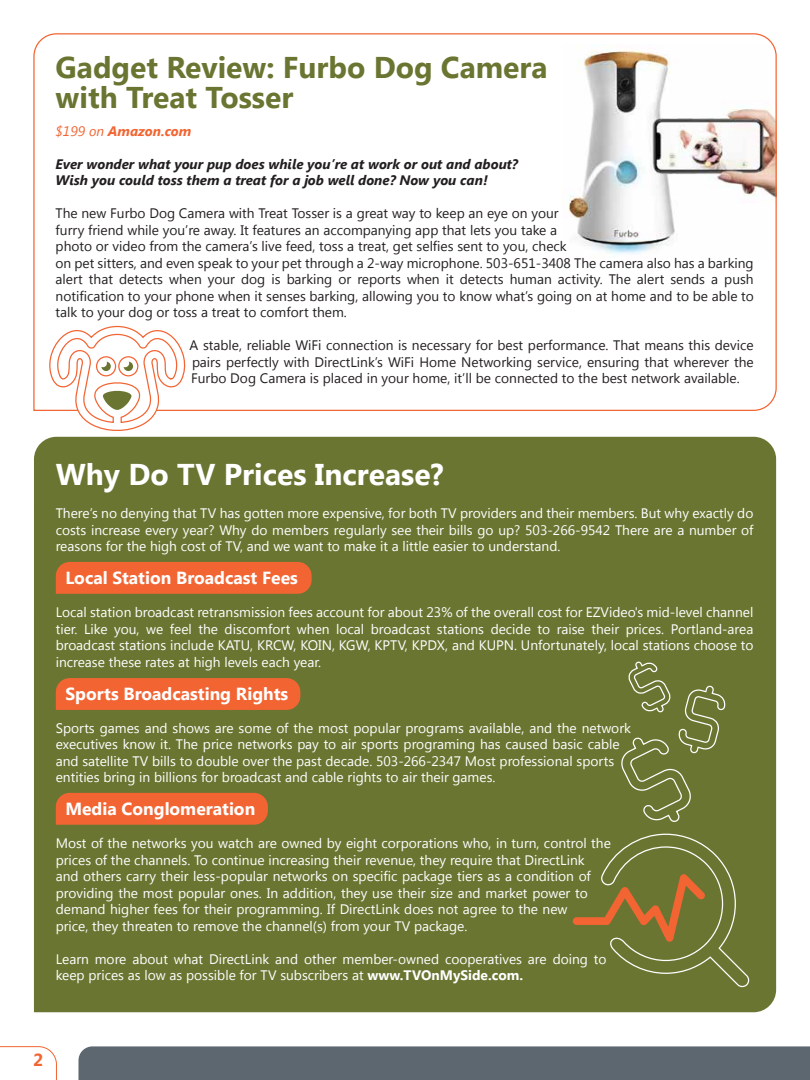
<style>
.page{position:relative;width:810px;height:1080px;background:#fff}
.page>*{position:absolute;margin:0;border:0;box-sizing:border-box;transform-origin:0 0}
.t1{font:700 30px/30px "Segoe UI";color:#6b7532}
.t2{font:700 30px "Segoe UI";color:#fff}
.t3{font:700 17.5px "Segoe UI";color:#fff}
.t4{font:700 17.5px "Segoe UI";color:#f26533}
.t5{font:13.75px/16.5px "Segoe UI";color:#fff}
.t6{font:13.75px/16.5px "Segoe UI";color:#231f20}
.t7{font:italic 700 13.75px/16.5px "Segoe UI";color:#231f20}
.t8{font:italic 700 13.75px "Segoe UI";color:#f26533}
.s1{font-weight:400}
.s2{font-weight:700}
</style>
<div class="page">
<svg style="left:33px;top:33px;width:744px;height:378px"></svg>
<div style="left:34px;top:437px;width:742px;height:575px;background:#6b7532"></div>
<div style="left:78px;top:1046px;width:732px;height:34px;background:#5d6770"></div>
<svg style="left:0;top:1046px;width:57px;height:34px"></svg>
<div style="left:56px;top:793px;width:212px;height:32px;background:#f26533"></div>
<svg style="left:56px;top:678px;width:244px;height:32px"></svg>
<div style="left:56px;top:562px;width:256px;height:32px;background:#f26533"></div>
<svg style="left:573px;top:833px;width:178px;height:156px"></svg>
<svg style="left:621px;top:661px;width:106px;height:162px"></svg>
<svg style="left:49px;top:325px;width:138px;height:106px"></svg>
<h1 class="t1" style="left:56px;top:51px;width:494px">Gadget Review: Furbo Dog Camera with Treat Tosser</h1>
<p class="t8" style="left:56px;top:121px;width:137px"><span class="s1">$199 on</span> Amazon.com</p>
<p class="t7" style="left:56px;top:155px;width:464px">Ever wonder what your pup does while you’re at work or out and about?<br>Wish you could toss them a treat for a job well done? Now you can!</p>
<p class="t6" style="left:56px;top:205px;width:700px">The new Furbo Dog Camera with Treat Tosser is a great way to keep an eye on your<br>furry friend while you’re away. It features an accompanying app that lets you take a<br>photo or video from the camera’s live feed, toss a treat, get selfies sent to you, check<br>on pet sitters, and even speak to your pet through a 2-way microphone. 503-651-3408 The camera also has a barking alert that detects when your dog is barking or reports when it detects human activity. The alert sends a push notification to your phone when it senses barking, allowing you to know what’s going on at home and to be able to talk to your dog or toss a treat to comfort them.</p>
<p class="t6" style="left:190px;top:337px;width:566px;text-align:justify">A stable, reliable WiFi connection is necessary for best performance. That means this device pairs perfectly with DirectLink’s WiFi Home Networking service, ensuring that wherever the Furbo Dog Camera is placed in your home, it’ll be connected to the best network available.</p>
<h1 class="t2" style="left:56px;top:453px;width:390px">Why Do TV Prices Increase?</h1>
<p class="t5" style="left:56px;top:505px;width:699px;text-align:justify">There’s no denying that TV has gotten more expensive, for both TV providers and their members. But why exactly do costs increase every year? Why do members regularly see their bills go up? 503-266-9542 There are a number of reasons for the high cost of TV, and we want to make it a little easier to understand.</p>
<p class="t3" style="left:65px;top:566px;width:234px">Local Station Broadcast Fees</p>
<p class="t5" style="left:56px;top:604px;width:699px;text-align:justify">Local station broadcast retransmission fees account for about 23% of the overall cost for EZVideo's mid-level channel tier. Like you, we feel the discomfort when local broadcast stations decide to raise their prices. Portland-area broadcast stations include KATU, KRCW, KOIN, KGW, KPTV, KPDX, and KUPN. Unfortunately, local stations choose to increase these rates at high levels each year.</p>
<p class="t3" style="left:65px;top:681px;width:224px">Sports Broadcasting Rights</p>
<p class="t5" style="left:56px;top:719px;width:577px">Sports games and shows are some of the most popular programs available, and the network executives know it. The price networks pay to air sports programing has caused basic cable and satellite TV bills to double over the past decade. 503-266-2347 Most professional sports entities bring in billions for broadcast and cable rights to air their games.</p>
<p class="t3" style="left:65px;top:797px;width:191px">Media Conglomeration</p>
<p class="t5" style="left:56px;top:835px;width:557px">Most of the networks you watch are owned by eight corporations who, in turn, control the prices of the channels. To continue increasing their revenue, they require that DirectLink and others carry their less-popular networks on specific package tiers as a condition of providing the most popular ones. In addition, they use their size and market power to demand higher fees for their programming. If DirectLink does not agree to the new<br>price, they threaten to remove the channel(s) from your TV package.</p>
<p class="t5" style="left:56px;top:950px;width:552px">Learn more about what DirectLink and other member-owned cooperatives are doing to keep prices as low as possible for TV subscribers at <span class="s2">www.TVOnMySide.com.</span></p>
<p class="t4" style="left:33px;top:1047px;width:12px">2</p>
</div>
